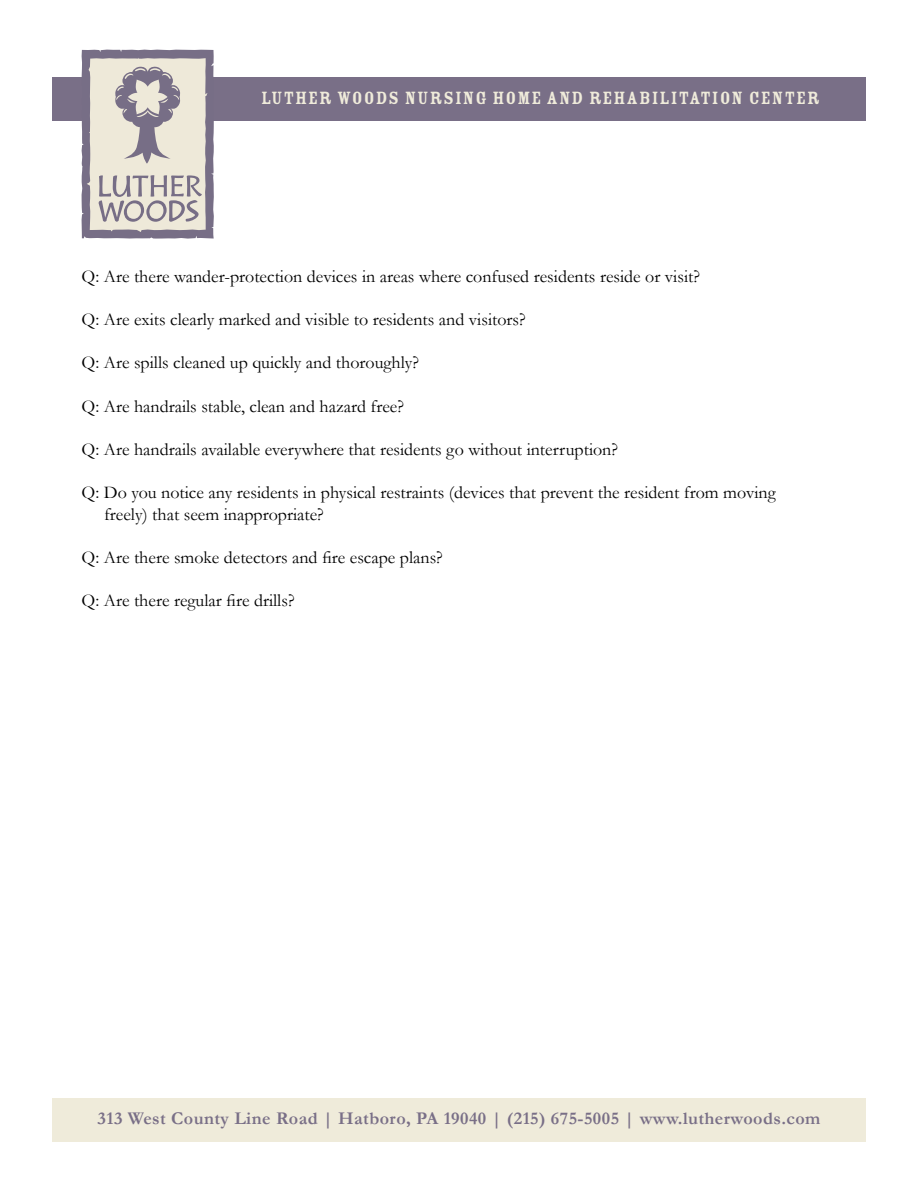
<style>
.page{position:relative;width:918px;height:1188px;background:#fff}
.page>*{position:absolute;margin:0;border:0;box-sizing:border-box;transform-origin:0 0}
.t1{font:19.5px "Rosewood Std Fill";letter-spacing:.05em;color:#efebda}
.t2{font:18px/21.6px "Garamond";color:#000}
.t3{font:700 18px "Garamond";letter-spacing:.025em;color:#796f87}
</style>
<div class="page">
<div style="left:52px;top:77px;width:813px;height:43px;background:#796f87"></div>
<div style="left:52px;top:1098px;width:813px;height:44px;background:#efebda"></div>
<svg style="left:82px;top:50px;width:132px;height:189px;background:#c0bab9"></svg>
<p class="t1" style="left:261px;top:87px;width:561px">LUTHER WOODS NURSING HOME AND REHABILITATION CENTER</p>
<p class="t2" style="left:82px;top:265px;width:620px">Q: Are there wander-protection devices in areas where confused residents reside or visit?</p>
<p class="t2" style="left:82px;top:308px;width:446px">Q: Are exits clearly marked and visible to residents and visitors?</p>
<p class="t2" style="left:82px;top:352px;width:339px">Q: Are spills cleaned up quickly and thoroughly?</p>
<p class="t2" style="left:82px;top:395px;width:324px">Q: Are handrails stable, clean and hazard free?</p>
<p class="t2" style="left:82px;top:438px;width:538px">Q: Are handrails available everywhere that residents go without interruption?</p>
<p class="t2" style="left:104px;top:481px;width:673px;text-indent:-22px">Q: Do you notice any residents in physical restraints (devices that prevent the resident from moving freely) that seem inappropriate?</p>
<p class="t2" style="left:82px;top:546px;width:363px">Q: Are there smoke detectors and fire escape plans?</p>
<p class="t2" style="left:82px;top:589px;width:215px">Q: Are there regular fire drills?</p>
<p class="t3" style="left:98px;top:1106px;width:724px">313 West County Line Road | Hatboro, PA 19040 | (215) 675-5005 | www.lutherwoods.com</p>
</div>
